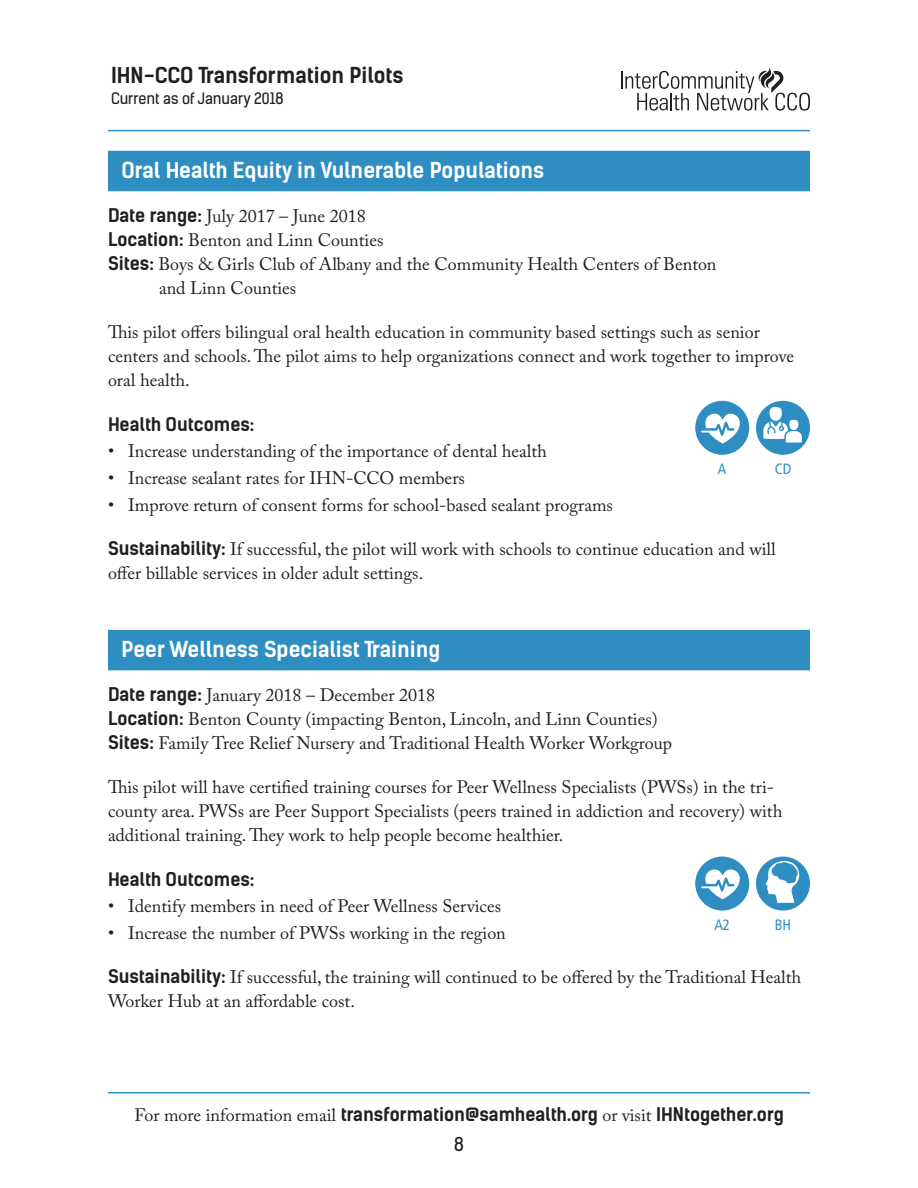
<style>
.page{position:relative;width:918px;height:1188px;background:#fff}
.page>*{position:absolute;margin:0;border:0;box-sizing:border-box;transform-origin:0 0}
.Section_Header{font:700 21px "Kelson Sans";color:#fff}
.t1{font:700 21px "Kelson Sans";color:#231f20}
.Body_Text{font:18px/24px "Adobe Caslon Pro";color:#231f20}
.Section_Info{font:18px/24px "Adobe Caslon Pro";color:#231f20}
.Bullets{font:18px "Adobe Caslon Pro";color:#231f20}
.Body_Text-2{font:700 18px/30px "Kelson Sans";color:#231f20;text-align:center}
.t2{font:15px "Kelson Sans";color:#231f20}
.t3{font:condensed 15px "Frutiger LT Pro";color:#2e8ec2}
.s1{font-family:"Kelson Sans";font-weight:700}
.s2{font-family:"Adobe Caslon Pro";font-weight:400}
.s3{font-weight:400}
</style>
<div class="page">
<svg style="left:621px;top:67px;width:189px;height:44px"></svg>
<hr style="left:108px;top:130px;width:702px;height:1px;background:#2e8ec2">
<hr style="left:108px;top:1092px;width:702px;height:2px;background:#2e8ec2">
<div style="left:108px;top:151px;width:702px;height:40px;background:#2e8ec2"></div>
<div style="left:108px;top:630px;width:702px;height:40px;background:#2e8ec2"></div>
<div style="left:695px;top:857px;width:54px;height:54px;background:#2e8ec2;border-radius:50%"></div>
<svg style="left:701px;top:869px;width:39px;height:30px"></svg>
<div style="left:756px;top:857px;width:54px;height:54px;background:#2e8ec2;border-radius:50%"></div>
<svg style="left:765px;top:861px;width:36px;height:42px"></svg>
<div style="left:695px;top:401px;width:54px;height:54px;background:#2e8ec2;border-radius:50%"></div>
<svg style="left:701px;top:413px;width:39px;height:31px"></svg>
<div style="left:756px;top:401px;width:54px;height:54px;background:#2e8ec2;border-radius:50%"></div>
<svg style="left:763px;top:407px;width:39px;height:36px"></svg>
<p class="t1" style="left:111px;top:63px;width:294px">IHN-CCO Transformation Pilots</p>
<p class="t2" style="left:111px;top:89px;width:174px">Current as of January 2018</p>
<p class="Section_Header" style="left:122px;top:157px;width:424px">Oral Health Equity in Vulnerable Populations</p>
<p class="Section_Info" style="left:108px;top:204px;width:259px"><span class="s1">Date range:</span> July 2017 – June 2018</p>
<p class="Section_Info" style="left:108px;top:228px;width:277px"><span class="s1">Location:</span> Benton and Linn Counties</p>
<p class="Section_Info" style="left:159px;top:252px;width:559px;text-indent:-51px"><span class="s1">Sites:</span> Boys &amp; Girls Club of Albany and the Community Health Centers of Benton and Linn Counties</p>
<p class="Body_Text" style="left:108px;top:320px;width:688px">This pilot offers bilingual oral health education in community based settings such as senior centers and schools. The pilot aims to help organizations connect and work together to improve oral health.</p>
<p class="Body_Text-2" style="left:108px;top:409px;width:148px">Health Outcomes:</p>
<p class="Bullets" style="left:108px;top:440px;width:440px">• Increase understanding of the importance of dental health</p>
<p class="Bullets" style="left:108px;top:467px;width:358px">• Increase sealant rates for IHN-CCO members</p>
<p class="Bullets" style="left:108px;top:494px;width:506px">• Improve return of consent forms for school-based sealant programs</p>
<p class="Body_Text" style="left:108px;top:537px;width:669px"><span class="s1">Sustainability:</span> If successful, the pilot will work with schools to continue education and will offer billable services in older adult settings.</p>
<p class="t3" style="left:718px;top:461px;width:10px">A</p>
<p class="t3" style="left:775px;top:461px;width:18px">CD</p>
<p class="Section_Header" style="left:122px;top:636px;width:320px">Peer Wellness Specialist Training</p>
<p class="Section_Info" style="left:108px;top:683px;width:329px"><span class="s1">Date range:</span> January 2018 – December 2018</p>
<p class="Section_Info" style="left:108px;top:707px;width:551px"><span class="s1">Location:</span> Benton County (impacting Benton, Lincoln, and Linn Counties)</p>
<p class="Section_Info" style="left:108px;top:731px;width:566px"><span class="s1">Sites:</span> Family Tree Relief Nursery and Traditional Health Worker Workgroup</p>
<p class="Body_Text" style="left:108px;top:775px;width:676px">This pilot will have certified training courses for Peer Wellness Specialists (PWSs) in the tri&shy;county area. PWSs are Peer Support Specialists (peers trained in addiction and recovery) with additional training. They work to help people become healthier.</p>
<p class="Body_Text-2" style="left:108px;top:864px;width:148px">Health Outcomes:</p>
<p class="Bullets" style="left:108px;top:896px;width:395px">• Identify members in need of Peer Wellness Services</p>
<p class="Bullets" style="left:108px;top:922px;width:399px">• Increase the number of PWSs working in the region</p>
<p class="Body_Text" style="left:108px;top:965px;width:695px"><span class="s1">Sustainability:</span> If successful, the training will continued to be offered by the Traditional Health<br>Worker Hub at an affordable cost.</p>
<p class="t3" style="left:714px;top:916px;width:17px">A2</p>
<p class="t3" style="left:775px;top:916px;width:18px">BH</p>
<p class="Body_Text-2" style="left:134px;top:1099px;width:651px"><span class="s2">For more information email</span> transformation@samhealth.org <span class="s2">or visit</span> IHNtogether.org<br><span class="s3">8</span></p>
</div>
